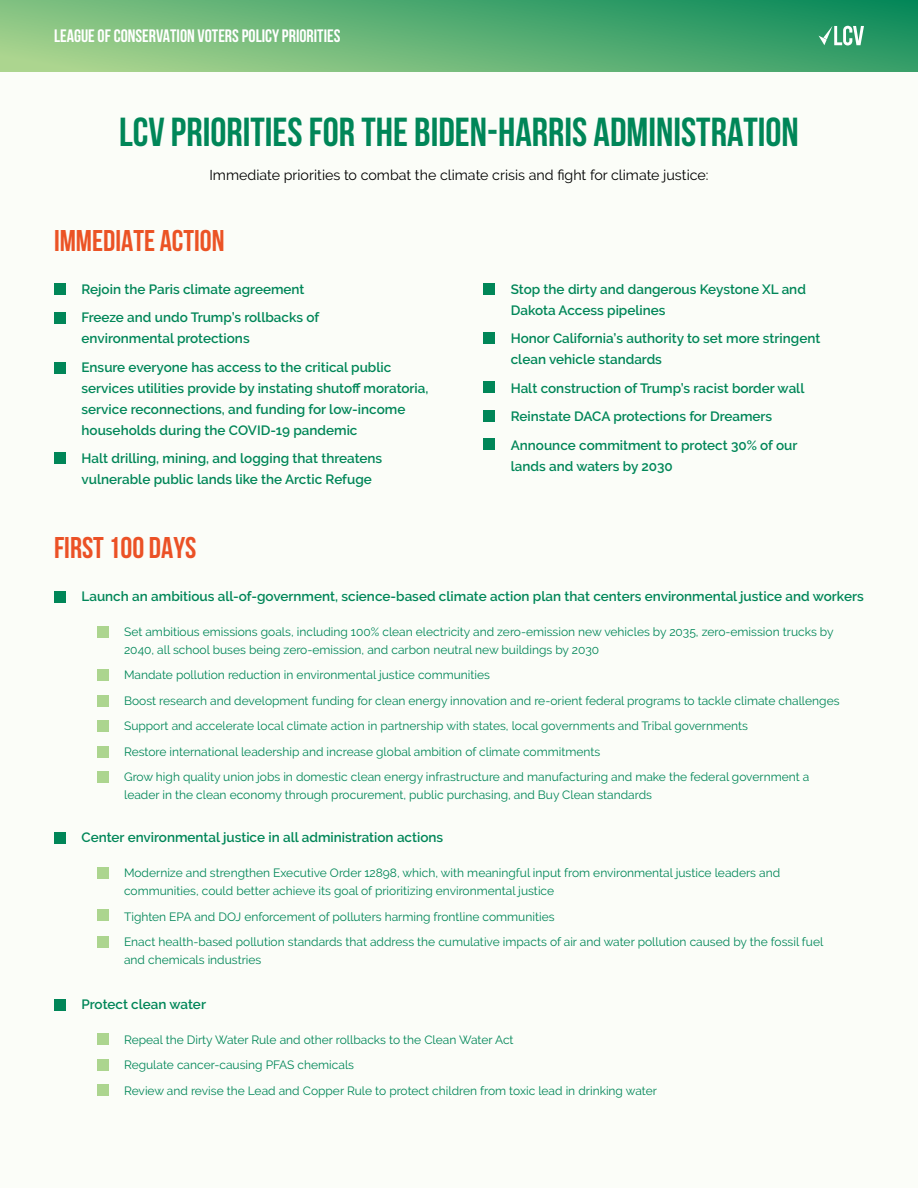
<style>
.page{position:relative;width:918px;height:1188px;background:#fbfdf8}
.page>*{position:absolute;margin:0;border:0;box-sizing:border-box;transform-origin:0 0}
.t1{font:700 40.5px "Bebas Neue";color:#008658}
.t2{font:700 30px "Bebas Neue";color:#eb5325}
.t3{font:700 30px "Bebas Neue";color:#eb5126}
.t4{font:700 18px "Bebas Neue";color:#fff}
.t5{font:14.25px "Raleway";color:#000}
.t6{font:600 13.5px/21px "Raleway";color:#008658}
.t7{font:12px/25.5px "Raleway";color:#008658}
</style>
<div class="page">
<svg style="left:0;top:0;width:918px;height:71px;background:#5cb075"></svg>
<div style="left:54px;top:283px;width:12px;height:12px;background:#008658"></div>
<div style="left:54px;top:312px;width:12px;height:12px;background:#008658"></div>
<div style="left:54px;top:362px;width:12px;height:12px;background:#008658"></div>
<div style="left:54px;top:452px;width:12px;height:12px;background:#008658"></div>
<div style="left:483px;top:283px;width:12px;height:12px;background:#008658"></div>
<div style="left:483px;top:332px;width:12px;height:12px;background:#008658"></div>
<div style="left:483px;top:381px;width:12px;height:12px;background:#008658"></div>
<div style="left:483px;top:438px;width:12px;height:12px;background:#008658"></div>
<div style="left:483px;top:410px;width:12px;height:12px;background:#008658"></div>
<div style="left:54px;top:591px;width:12px;height:12px;background:#008658"></div>
<div style="left:97px;top:626px;width:12px;height:12px;background:#acd58f"></div>
<div style="left:97px;top:669px;width:12px;height:12px;background:#acd58f"></div>
<div style="left:97px;top:695px;width:12px;height:12px;background:#acd58f"></div>
<div style="left:97px;top:771px;width:12px;height:12px;background:#acd58f"></div>
<div style="left:97px;top:720px;width:12px;height:12px;background:#acd58f"></div>
<div style="left:97px;top:746px;width:12px;height:12px;background:#acd58f"></div>
<div style="left:54px;top:832px;width:12px;height:12px;background:#008658"></div>
<div style="left:97px;top:867px;width:12px;height:12px;background:#acd58f"></div>
<div style="left:97px;top:909px;width:12px;height:12px;background:#acd58f"></div>
<div style="left:97px;top:936px;width:12px;height:12px;background:#acd58f"></div>
<div style="left:54px;top:999px;width:12px;height:12px;background:#008658"></div>
<div style="left:97px;top:1033px;width:12px;height:12px;background:#acd58f"></div>
<div style="left:97px;top:1059px;width:12px;height:12px;background:#acd58f"></div>
<div style="left:97px;top:1084px;width:12px;height:12px;background:#acd58f"></div>
<svg style="left:819px;top:26px;width:45px;height:19px"></svg>
<h3 class="t4" style="left:54px;top:26px;width:288px">LEAGUE OF CONSERVATION VOTERS POLICY PRIORITIES</h3>
<h1 class="t1" style="left:119px;top:110px;width:681px">LCV PRIORITIES FOR THE BIDEN-HARRIS ADMINISTRATION</h1>
<p class="t5" style="left:209px;top:167px;width:501px">Immediate priorities to combat the climate crisis and fight for climate justice:</p>
<h2 class="t2" style="left:54px;top:224px;width:172px">IMMEDIATE ACTION</h2>
<p class="t6" style="left:82px;top:275px;width:239px;line-height:28.5px">❏Rejoin the Paris climate agreement ❏Freeze and undo Trump’s rollbacks of</p>
<p class="t6" style="left:82px;top:324px;width:311px;line-height:28.5px">environmental protections<br>Ensure everyone has access to the critical public</p>
<p class="t6" style="left:82px;top:377px;width:348px">services utilities provide by instating shutoff moratoria, service reconnections, and funding for low-income households during the COVID-19 pandemic</p>
<p class="t6" style="left:82px;top:448px;width:302px">Halt drilling, mining, and logging that threatens vulnerable public lands like the Arctic Refuge</p>
<p class="t6" style="left:511px;top:278px;width:297px">❏Stop the dirty and dangerous Keystone XL and<br>Dakota Access pipelines</p>
<p class="t6" style="left:511px;top:328px;width:311px">Honor California’s authority to set more stringent clean vehicle standards</p>
<p class="t6" style="left:511px;top:374px;width:295px;line-height:28.5px">Halt construction of Trump’s racist border wall<br>Reinstate DACA protections for Dreamers<br>Announce commitment to protect 30% of our</p>
<p class="t6" style="left:511px;top:455px;width:164px">lands and waters by 2030</p>
<h2 class="t3" style="left:54px;top:531px;width:144px">FIRST 100 DAYS</h2>
<p class="t6" style="left:82px;top:586px;width:784px">❏Launch an ambitious all-of-government, science-based climate action plan that centers environmental justice and workers</p>
<p class="t7" style="left:124px;top:623px;width:711px;line-height:18px">❏Set ambitious emissions goals, including 100% clean electricity and zero-emission new vehicles by 2035, zero-emission trucks by<br>2040, all school buses being zero-emission, and carbon neutral new buildings by 2030</p>
<p class="t7" style="left:124px;top:662px;width:717px">❏Mandate pollution reduction in environmental justice communities<br>Boost research and development funding for clean energy innovation and re-orient federal programs to tackle climate challenges Support and accelerate local climate action in partnership with states, local governments and Tribal governments<br>Restore international leadership and increase global ambition of climate commitments<br>Grow high quality union jobs in domestic clean energy infrastructure and manufacturing and make the federal government a</p>
<p class="t7" style="left:124px;top:782px;width:529px">leader in the clean economy through procurement, public purchasing, and Buy Clean standards</p>
<p class="t6" style="left:82px;top:827px;width:363px">Center environmental justice in all administration actions</p>
<p class="t7" style="left:124px;top:864px;width:658px;line-height:18px">Modernize and strengthen Executive Order 12898, which, with meaningful input from environmental justice leaders and communities, could better achieve its goal of prioritizing environmental justice</p>
<p class="t7" style="left:124px;top:903px;width:701px">❏Tighten EPA and DOJ enforcement of polluters harming frontline communities<br>Enact health-based pollution standards that address the cumulative impacts of air and water pollution caused by the fossil fuel</p>
<p class="t7" style="left:124px;top:947px;width:139px">and chemicals industries</p>
<p class="t6" style="left:82px;top:994px;width:126px">❏Protect clean water</p>
<p class="t7" style="left:124px;top:1027px;width:534px">❏Repeal the Dirty Water Rule and other rollbacks to the Clean Water Act<br>Regulate cancer-causing PFAS chemicals<br>Review and revise the Lead and Copper Rule to protect children from toxic lead in drinking water</p>
</div>
